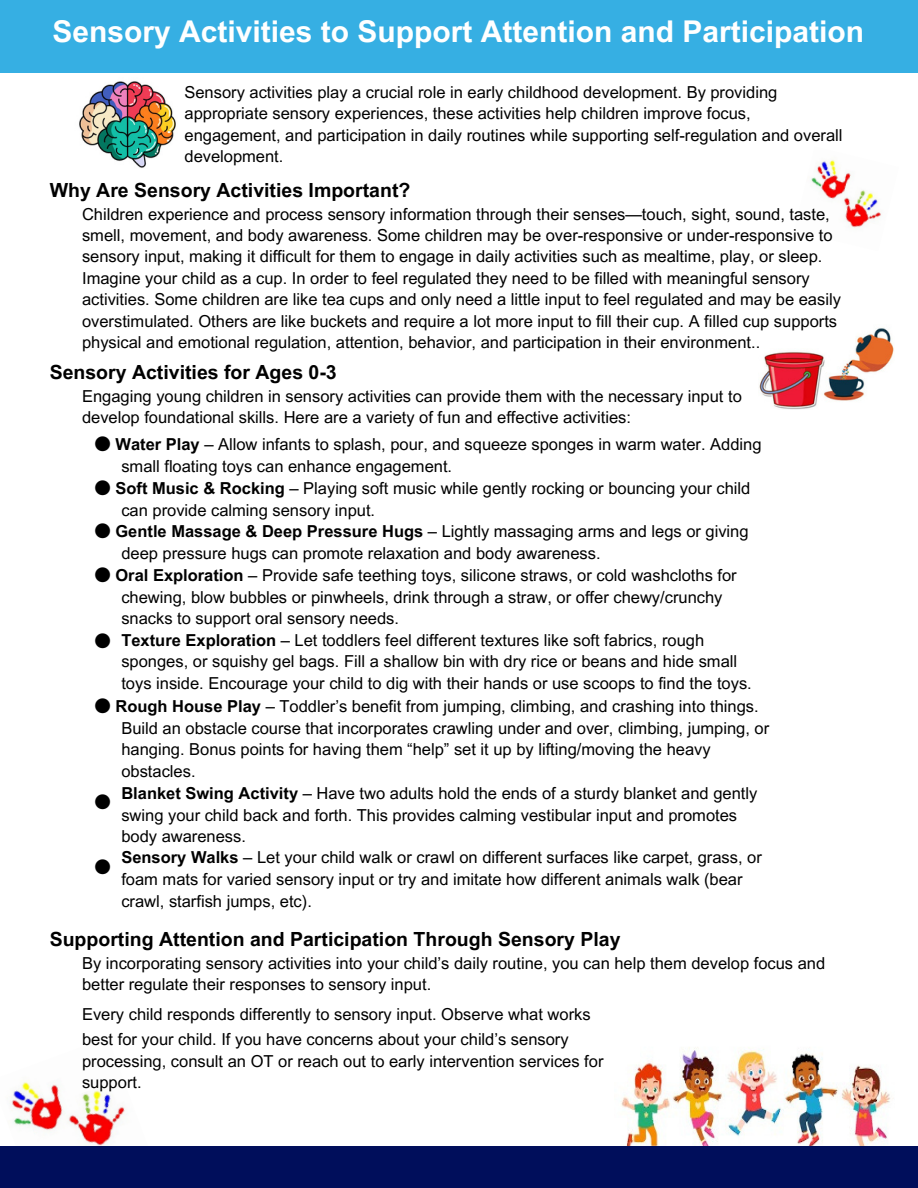
<style>
.page{position:relative;width:918px;height:1188px;background:#fff}
.page>*{position:absolute;margin:0;border:0;box-sizing:border-box;transform-origin:0 0}
.t1{font:700 30px "Arial MT Pro";color:#fff}
.t2{font:700 19.5px "Arial MT Pro";color:#000}
.t3{font:16.5px/21.3px "Arial MT Pro";color:#000}
.t4{font:16.5px "Noto Sans CJ Ksc";color:#000}
.s1{font-family:"Noto Sans CJ Ksc"}
.s2{font-weight:700}
</style>
<div class="page">
<img style="left:811px;top:160px;width:70px;height:68px">
<img style="left:0;top:1081px;width:151px;height:66px">
<img style="left:79px;top:81px;width:97px;height:87px">
<img style="left:759px;top:328px;width:135px;height:81px">
<div style="left:0;top:0;width:918px;height:73px;background:#36afe3"></div>
<img style="left:614px;top:1047px;width:281px;height:100px">
<div style="left:0;top:1147px;width:918px;height:41px;background:#000e5b"></div>
<p class="t1" style="left:53px;top:21px;width:813px">Sensory Activities to Support Attention and Participation</p>
<h2 class="t3" style="left:184px;top:83px;width:660px">Sensory activities play a crucial role in early childhood development. By providing appropriate sensory experiences, these activities help children improve focus, engagement, and participation in daily routines while supporting self-regulation and overall development.</h2>
<p class="t2" style="left:50px;top:183px;width:362px">Why Are Sensory Activities Important?</p>
<p class="t3" style="left:82px;top:205px;width:760px">Children experience and process sensory information through their senses—touch, sight, sound, taste, smell, movement, and body awareness. Some children may be over-responsive or under-responsive to sensory input, making it difficult for them to engage in daily activities such as mealtime, play, or sleep.<br>Imagine your child as a cup. In order to feel regulated they need to be filled with meaningful sensory activities. Some children are like tea cups and only need a little input to feel regulated and may be easily overstimulated. Others are like buckets and require a lot more input to fill their cup. A filled cup supports physical and emotional regulation, attention, behavior, and participation in their environment..</p>
<p class="t3" style="left:82px;top:387px;width:661px">Engaging young children in sensory activities can provide them with the necessary input to develop foundational skills. Here are a variety of fun and effective activities:</p>
<h2 class="t3" style="left:94px;top:435px;width:669px"><span class="s1">●</span> <span class="s2">Water Play</span> – Allow infants to splash, pour, and squeeze sponges in warm water. Adding</h2>
<p class="t3" style="left:121px;top:458px;width:332px">small floating toys can enhance engagement.</p>
<p class="t3" style="left:94px;top:479px;width:658px"><span class="s1">●</span> <span class="s2">Soft Music &amp; Rocking</span> – Playing soft music while gently rocking or bouncing your child</p>
<p class="t3" style="left:121px;top:501px;width:255px">can provide calming sensory input.</p>
<p class="t3" style="left:94px;top:523px;width:656px"><span class="s1">●</span> <span class="s2">Gentle Massage &amp; Deep Pressure Hugs</span> – Lightly massaging arms and legs or giving</p>
<p class="t3" style="left:121px;top:545px;width:481px">deep pressure hugs can promote relaxation and body awareness.</p>
<p class="t3" style="left:94px;top:567px;width:644px"><span class="s1">●</span> <span class="s2">Oral Exploration</span> – Provide safe teething toys, silicone straws, or cold washcloths for</p>
<p class="t3" style="left:121px;top:589px;width:603px">chewing, blow bubbles or pinwheels, drink through a straw, or offer chewy/crunchy</p>
<p class="t3" style="left:121px;top:610px;width:279px">snacks to support oral sensory needs.</p>
<p class="t3" style="left:121px;top:631px;width:584px"><span class="s2">Texture Exploration</span> – Let toddlers feel different textures like soft fabrics, rough</p>
<p class="t3" style="left:121px;top:653px;width:617px">sponges, or squishy gel bags. Fill a shallow bin with dry rice or beans and hide small</p>
<p class="t3" style="left:121px;top:674px;width:632px">toys inside. Encourage your child to dig with their hands or use scoops to find the toys.</p>
<p class="t2" style="left:50px;top:364px;width:289px">Sensory Activities for Ages 0-3</p>
<p class="t4" style="left:94px;top:628px;width:18px">●</p>
<p class="t3" style="left:94px;top:698px;width:666px"><span class="s1">●</span> <span class="s2">Rough House Play</span> – Toddler’s benefit from jumping, climbing, and crashing into things.</p>
<p class="t3" style="left:121px;top:720px;width:649px">Build an obstacle course that incorporates crawling under and over, climbing, jumping, or</p>
<p class="t3" style="left:121px;top:741px;width:591px">hanging. Bonus points for having them “help” set it up by lifting/moving the heavy</p>
<p class="t3" style="left:121px;top:762px;width:76px">obstacles.</p>
<p class="t3" style="left:121px;top:785px;width:642px"><span class="s2">Blanket Swing Activity</span> – Have two adults hold the ends of a sturdy blanket and gently swing your child back and forth. This provides calming vestibular input and promotes body awareness.<br><span class="s2">Sensory Walks</span> – Let your child walk or crawl on different surfaces like carpet, grass, or foam mats for varied sensory input or try and imitate how different animals walk (bear</p>
<p class="t3" style="left:121px;top:893px;width:192px">crawl, starfish jumps, etc).</p>
<p class="t2" style="left:50px;top:931px;width:572px">Supporting Attention and Participation Through Sensory Play</p>
<p class="t3" style="left:82px;top:954px;width:745px">By incorporating sensory activities into your child’s daily routine, you can help them develop focus and better regulate their responses to sensory input.</p>
<p class="t3" style="left:82px;top:1006px;width:510px">Every child responds differently to sensory input. Observe what works</p>
<p class="t3" style="left:82px;top:1031px;width:488px">best for your child. If you have concerns about your child’s sensory</p>
<p class="t3" style="left:82px;top:1052px;width:523px">processing, consult an OT or reach out to early intervention services for</p>
<p class="t3" style="left:82px;top:1074px;width:61px">support.</p>
<p class="t4" style="left:94px;top:788px;width:18px">●</p>
<p class="t4" style="left:94px;top:854px;width:18px">●</p>
</div>
